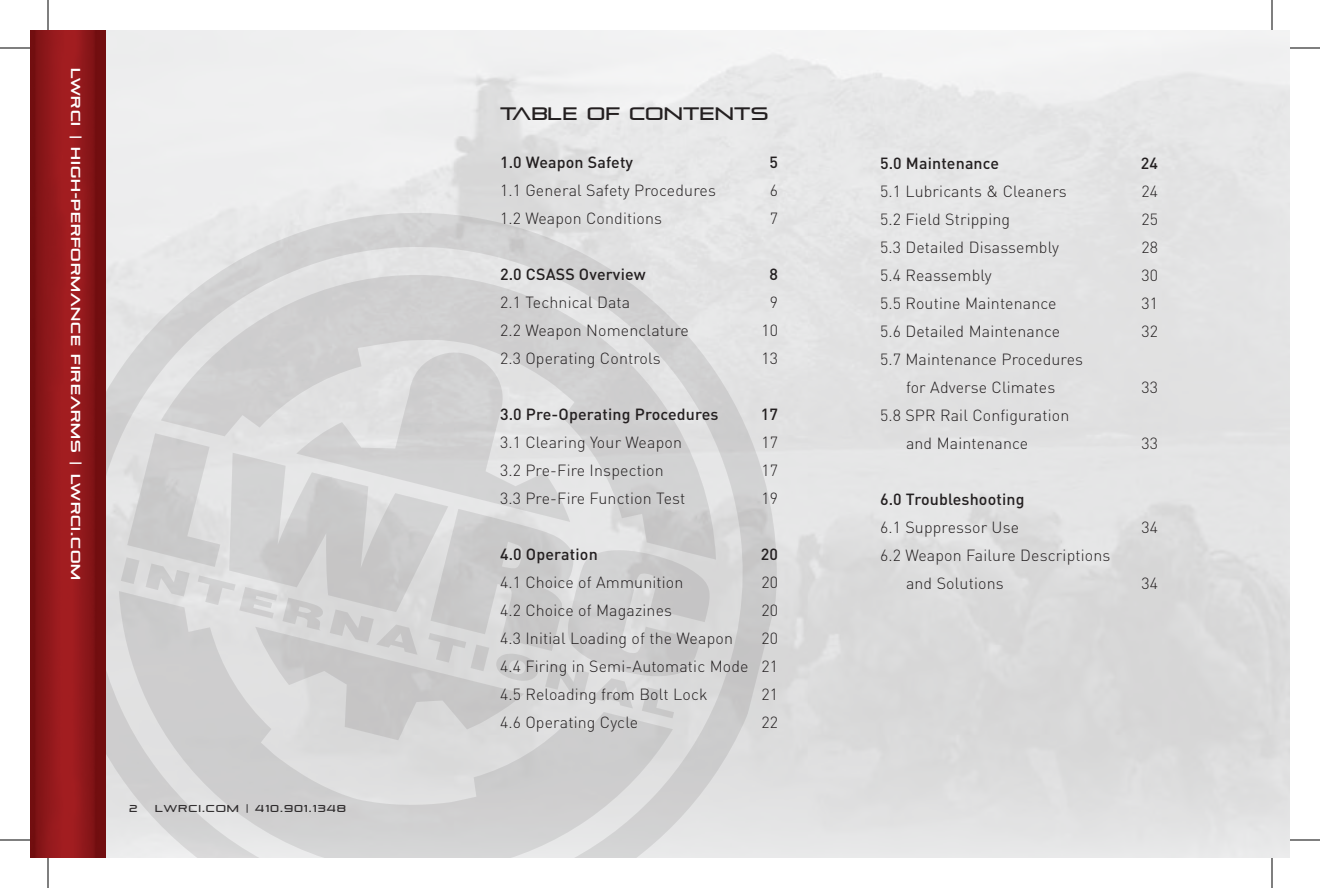
<style>
.page{position:relative;width:1320px;height:888px;background:#fff}
.page>*{position:absolute;margin:0;border:0;box-sizing:border-box;transform-origin:0 0}
.t1{font:18px "Pirulen";letter-spacing:.01em;color:#231f20}
.t2{font:300 16px/28px "DIN";letter-spacing:.01em;color:#231f20}
.t3{font:500 16px "DIN";letter-spacing:.01em;color:#231f20}
.t4{font:700 13px "Pirulen Rg";letter-spacing:.075em;color:#fff}
.t5{font:10px "Pirulen";letter-spacing:.1em;color:#231f20}
</style>
<div class="page">
<svg style="left:106px;top:206px;width:682px;height:652px;background:#ddd"></svg>
<svg style="left:161px;top:265px;width:555px;height:295px;background:#d7d7d7"></svg>
<svg style="left:119px;top:591px;width:554px;height:267px;background:#d6d6d6"></svg>
<svg style="left:121px;top:351px;width:589px;height:389px;background:#d4d4d4"></svg>
<img style="left:30px;top:30px;width:76px;height:828px">
<hr style="left:0;top:48px;width:30px;height:1px;background:#000">
<hr style="left:1290px;top:48px;width:30px;height:1px;background:#000">
<hr style="left:0;top:840px;width:30px;height:1px;background:#000">
<hr style="left:1290px;top:840px;width:30px;height:1px;background:#000">
<hr style="left:48px;top:0;width:1px;height:30px;background:#000">
<hr style="left:48px;top:858px;width:1px;height:30px;background:#000">
<hr style="left:1272px;top:0;width:1px;height:30px;background:#000">
<hr style="left:1272px;top:858px;width:1px;height:30px;background:#000">
<p class="t4" style="left:84px;top:68px;width:513px;rotate:90deg">LWRCI | high-performance firearms | LwRci.com</p>
<p class="t5" style="left:129px;top:803px;width:10px">2</p>
<p class="t5" style="left:155px;top:803px;width:193px">LWRCI.COM | 410.901.1348</p>
<p class="t1" style="left:500px;top:103px;width:270px">TABLE OF CONTENTS</p>
<p class="t3" style="left:500px;top:152px;width:135px">1.0 Weapon Safety</p>
<p class="t3" style="left:769px;top:152px;width:10px">5</p>
<p class="t2" style="left:500px;top:176px;width:217px">1.1 General Safety Procedures</p>
<p class="t2" style="left:770px;top:176px;width:10px">6</p>
<p class="t2" style="left:500px;top:204px;width:164px">1.2 Weapon Conditions</p>
<p class="t2" style="left:770px;top:204px;width:10px">7</p>
<p class="t3" style="left:500px;top:264px;width:147px">2.0 CSASS Overview</p>
<p class="t3" style="left:769px;top:264px;width:10px">8</p>
<p class="t2" style="left:500px;top:288px;width:132px">2.1 Technical Data</p>
<p class="t2" style="left:770px;top:288px;width:10px">9</p>
<p class="t2" style="left:500px;top:316px;width:190px">2.2 Weapon Nomenclature</p>
<p class="t2" style="left:761px;top:316px;width:18px">10</p>
<p class="t2" style="left:500px;top:344px;width:162px">2.3 Operating Controls</p>
<p class="t2" style="left:761px;top:344px;width:18px">13</p>
<p class="t3" style="left:500px;top:404px;width:220px">3.0 Pre-Operating Procedures</p>
<p class="t3" style="left:761px;top:404px;width:19px">17</p>
<p class="t2" style="left:500px;top:428px;width:183px">3.1 Clearing Your Weapon</p>
<p class="t2" style="left:761px;top:428px;width:18px">17</p>
<p class="t2" style="left:500px;top:456px;width:165px">3.2 Pre-Fire Inspection</p>
<p class="t2" style="left:761px;top:456px;width:18px">17</p>
<p class="t2" style="left:500px;top:484px;width:187px">3.3 Pre-Fire Function Test</p>
<p class="t2" style="left:761px;top:484px;width:18px">19</p>
<p class="t3" style="left:500px;top:544px;width:99px">4.0 Operation</p>
<p class="t3" style="left:761px;top:544px;width:19px">20</p>
<p class="t2" style="left:500px;top:568px;width:185px">4.1 Choice of Ammunition</p>
<p class="t2" style="left:761px;top:568px;width:18px">20</p>
<p class="t2" style="left:500px;top:596px;width:174px">4.2 Choice of Magazines</p>
<p class="t2" style="left:761px;top:596px;width:18px">20</p>
<p class="t2" style="left:500px;top:624px;width:235px">4.3 Initial Loading of the Weapon</p>
<p class="t2" style="left:500px;top:624px;width:279px;text-align:justify;text-indent:261px">20<br>4.4 Firing in Semi-Automatic Mode 21<br>4.5 Reloading from Bolt Lock</p>
<p class="t2" style="left:761px;top:680px;width:18px">21</p>
<p class="t2" style="left:500px;top:708px;width:140px">4.6 Operating Cycle</p>
<p class="t2" style="left:761px;top:708px;width:18px">22</p>
<p class="t3" style="left:880px;top:153px;width:121px">5.0 Maintenance</p>
<p class="t3" style="left:1141px;top:153px;width:19px">24</p>
<p class="t2" style="left:880px;top:177px;width:188px">5.1 Lubricants &amp; Cleaners</p>
<p class="t2" style="left:1141px;top:177px;width:18px">24</p>
<p class="t2" style="left:880px;top:205px;width:132px">5.2 Field Stripping</p>
<p class="t2" style="left:1141px;top:205px;width:18px">25</p>
<p class="t2" style="left:880px;top:233px;width:181px">5.3 Detailed Disassembly</p>
<p class="t2" style="left:1141px;top:233px;width:18px">28</p>
<p class="t2" style="left:880px;top:261px;width:113px">5.4 Reassembly</p>
<p class="t2" style="left:1141px;top:261px;width:18px">30</p>
<p class="t2" style="left:880px;top:289px;width:178px">5.5 Routine Maintenance</p>
<p class="t2" style="left:1141px;top:289px;width:18px">31</p>
<p class="t2" style="left:880px;top:317px;width:182px">5.6 Detailed Maintenance</p>
<p class="t2" style="left:1141px;top:317px;width:18px">32</p>
<p class="t2" style="left:880px;top:345px;width:205px;text-align:center">5.7 Maintenance Procedures for Adverse Climates</p>
<p class="t2" style="left:1141px;top:373px;width:18px">33</p>
<p class="t2" style="left:906px;top:401px;width:165px;text-indent:-26px">5.8 SPR Rail Configuration and Maintenance</p>
<p class="t2" style="left:1141px;top:429px;width:18px">33</p>
<p class="t3" style="left:880px;top:489px;width:146px">6.0 Troubleshooting</p>
<p class="t2" style="left:880px;top:513px;width:141px">6.1 Suppressor Use</p>
<p class="t2" style="left:1141px;top:513px;width:18px">34</p>
<p class="t2" style="left:906px;top:541px;width:206px;text-indent:-26px">6.2 Weapon Failure Descriptions and Solutions</p>
<p class="t2" style="left:1141px;top:569px;width:18px">34</p>
</div>
